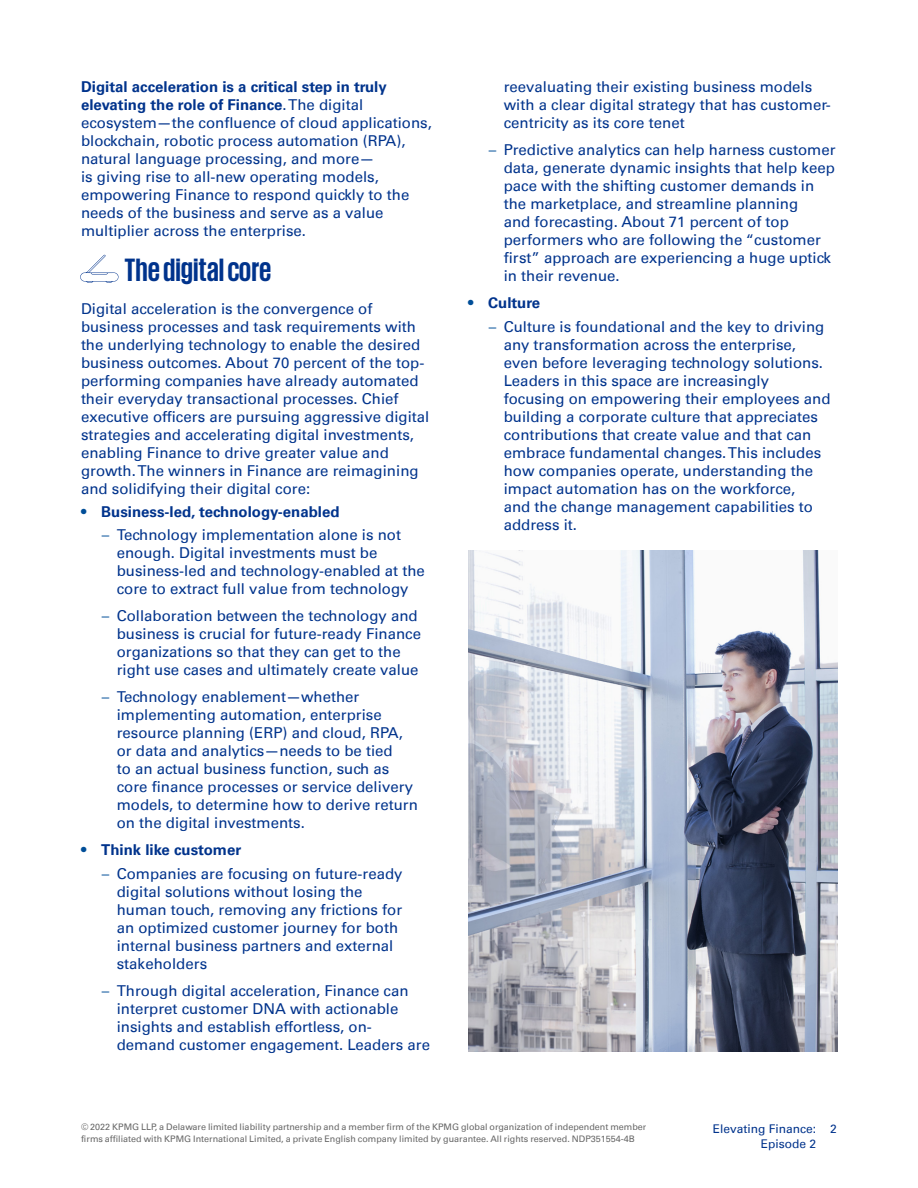
<style>
.page{position:relative;width:918px;height:1188px;background:#fff}
.page>*{position:absolute;margin:0;border:0;box-sizing:border-box;transform-origin:0 0}
.Subhead_20pt_bold{font:700 33px "KPMG";color:#00338c}
.Bodycopy_10pt{font:15px/18px "Univers 55 Roman";color:#00338c}
.t1{font:700 15px "Univers 65";color:#00338c}
.Folio_Left{font:12px "Univers 55 Roman";color:#00338c}
.Legal_6pt{font:9px/12px "Univers 55 Roman";color:#666}
.s1{font-family:"Univers 65";font-weight:700}
.s2{color:#004e98}
.s3{font-family:"Univers 45";font-weight:300;color:#004e98}
</style>
<div class="page">
<img style="left:468px;top:550px;width:369px;height:501px">
<svg style="left:80px;top:255px;width:39px;height:28px"></svg>
<p class="Bodycopy_10pt" style="left:81px;top:78px;width:352px"><span class="s1">Digital acceleration is a critical step in truly elevating the role of Finance</span>. The digital ecosystem—the confluence of cloud applications, blockchain, robotic process automation (RPA), natural language processing, and more—<br>is giving rise to all-new operating models, empowering Finance to respond quickly to the needs of the business and serve as a value multiplier across the enterprise.</p>
<p class="Subhead_20pt_bold" style="left:124px;top:253px;width:149px">The digital core</p>
<p class="Bodycopy_10pt" style="left:81px;top:299px;width:350px">Digital acceleration is the convergence of business processes and task requirements with the underlying technology to enable the desired business outcomes. About 70 percent of the top&shy;performing companies have already automated their everyday transactional processes. Chief executive officers are pursuing aggressive digital strategies and accelerating digital investments, enabling Finance to drive greater value and growth. The winners in Finance are reimagining and solidifying their digital core:</p>
<p class="t1" style="left:81px;top:503px;width:260px"><span class="s2">•</span> Business-led, technology-enabled</p>
<p class="Bodycopy_10pt" style="left:117px;top:526px;width:310px;text-indent:-15px"><span class="s3">–</span> Technology implementation alone is not enough. Digital investments must be business-led and technology-enabled at the core to extract full value from technology</p>
<p class="Bodycopy_10pt" style="left:117px;top:607px;width:306px;text-indent:-15px"><span class="s3">–</span> Collaboration between the technology and business is crucial for future-ready Finance organizations so that they can get to the right use cases and ultimately create value</p>
<p class="Bodycopy_10pt" style="left:117px;top:688px;width:303px;text-indent:-15px"><span class="s3">–</span> Technology enablement—whether implementing automation, enterprise resource planning (ERP) and cloud, RPA, or data and analytics—needs to be tied<br>to an actual business function, such as core finance processes or service delivery models, to determine how to derive return on the digital investments.</p>
<p class="t1" style="left:81px;top:841px;width:162px"><span class="s2">•</span> Think like customer</p>
<p class="Bodycopy_10pt" style="left:117px;top:864px;width:287px;text-indent:-15px"><span class="s3">–</span> Companies are focusing on future-ready digital solutions without losing the human touch, removing any frictions for an optimized customer journey for both internal business partners and external stakeholders</p>
<p class="Bodycopy_10pt" style="left:117px;top:981px;width:315px;text-indent:-15px"><span class="s3">–</span> Through digital acceleration, Finance can interpret customer DNA with actionable insights and establish effortless, on&shy;demand customer engagement. Leaders are</p>
<p class="Bodycopy_10pt" style="left:504px;top:78px;width:328px">reevaluating their existing business models with a clear digital strategy that has customer&shy;centricity as its core tenet</p>
<p class="Bodycopy_10pt" style="left:504px;top:141px;width:333px;text-indent:-15px"><span class="s3">–</span> Predictive analytics can help harness customer data, generate dynamic insights that help keep pace with the shifting customer demands in the marketplace, and streamline planning<br>and forecasting. About 71 percent of top performers who are following the “customer first” approach are experiencing a huge uptick in their revenue.</p>
<p class="t1" style="left:468px;top:294px;width:74px"><span class="s2">•</span> Culture</p>
<p class="Bodycopy_10pt" style="left:504px;top:317px;width:328px;text-indent:-15px"><span class="s3">–</span> Culture is foundational and the key to driving any transformation across the enterprise, even before leveraging technology solutions.<br>Leaders in this space are increasingly focusing on empowering their employees and building a corporate culture that appreciates contributions that create value and that can embrace fundamental changes. This includes how companies operate, understanding the impact automation has on the workforce,<br>and the change management capabilities to address it.</p>
<p class="Legal_6pt" style="left:81px;top:1121px;width:567px">© 2022 KPMG LLP, a Delaware limited liability partnership and a member firm of the KPMG global organization of independent member firms affiliated with KPMG International Limited, a private English company limited by guarantee. All rights reserved. NDP351554-4B</p>
<p class="Folio_Left" style="left:713px;top:1121px;width:105px">Elevating Finance:</p>
<p class="Folio_Left" style="left:830px;top:1121px;width:8px">2</p>
<p class="Folio_Left" style="left:761px;top:1136px;width:57px">Episode 2</p>
</div>
